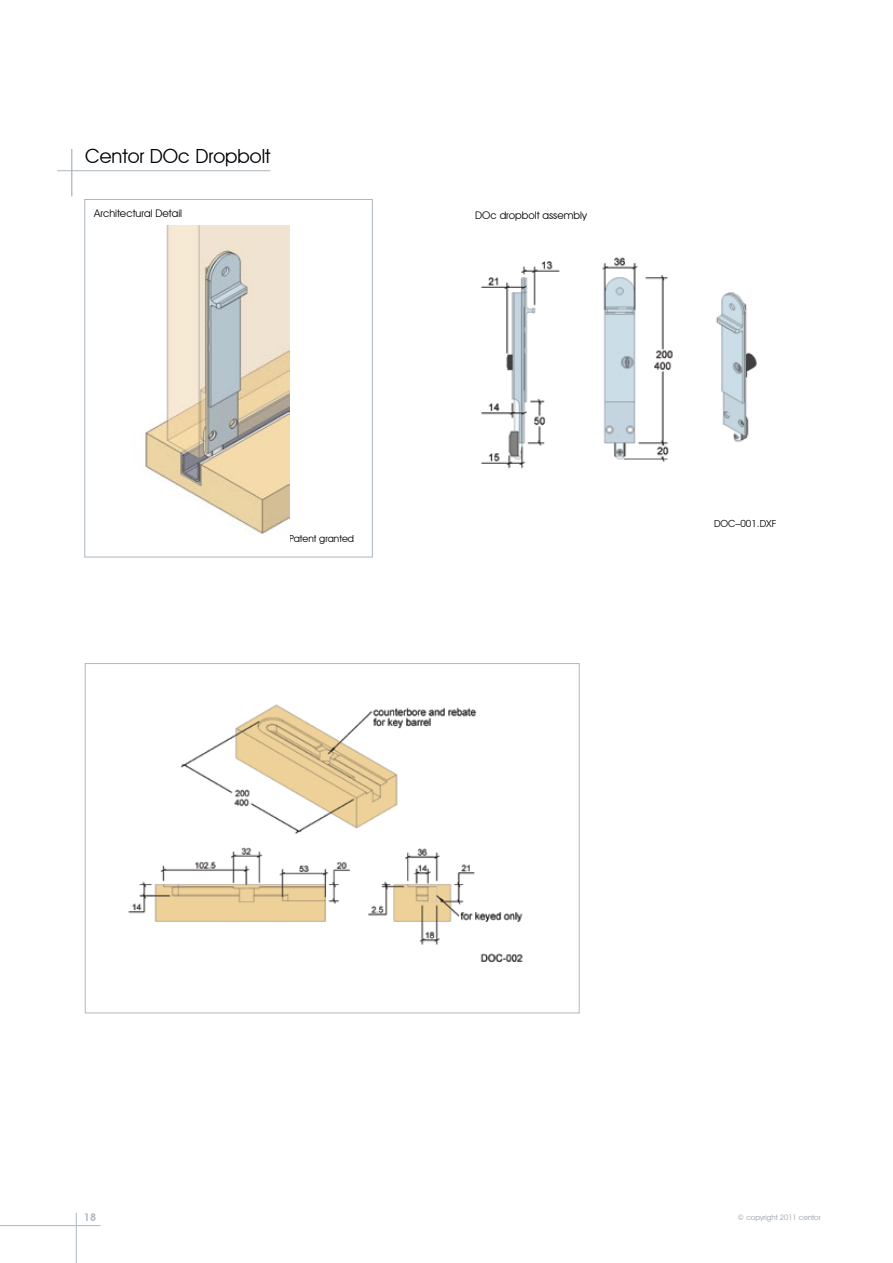
<style>
.page{position:relative;width:893px;height:1263px;background:#fff}
.page>*{position:absolute;margin:0;border:0;box-sizing:border-box;transform-origin:0 0}
.t1{font:19.5px "Avant Garde IT Cby BT";color:#000}
.t2{font:10.5px "Avant Garde IT Cby BT";color:#000}
.t3{font:600 10.5px "Avant Garde IT Cby BT";color:#adb8bf}
.t4{font:9.75px "Avant Garde IT Cby BT";color:#000}
.t5{font:7.5px "Avant Garde IT Cby BT";color:#95a0a9}
</style>
<div class="page">
<hr style="left:71px;top:149px;width:1px;height:47px;background:#95a0a9">
<hr style="left:57px;top:170px;width:214px;height:1px;background:#adb8bf">
<img style="left:481px;top:257px;width:276px;height:212px">
<div style="left:84px;top:199px;width:289px;height:358px;border:1px solid #adb8bf"></div>
<img style="left:145px;top:226px;width:144px;height:308px">
<img style="left:128px;top:704px;width:395px;height:259px">
<hr style="left:76px;top:1213px;width:1px;height:50px;background:#adb8bf">
<hr style="left:0;top:1225px;width:101px;height:1px;background:#adb8bf">
<h1 class="t1" style="left:85px;top:144px;width:187px">Centor DOc Dropbolt</h1>
<p class="t2" style="left:94px;top:207px;width:90px">Architectural Detail</p>
<p class="t2" style="left:475px;top:208px;width:113px">DOc dropbolt assembly</p>
<p class="t4" style="left:289px;top:533px;width:66px">Patent granted</p>
<p class="t4" style="left:714px;top:518px;width:64px">DOC–001.DXF</p>
<p class="t3" style="left:84px;top:1210px;width:14px">18</p>
<p class="t5" style="left:738px;top:1213px;width:84px">© copyright 2011 centor</p>
</div>
